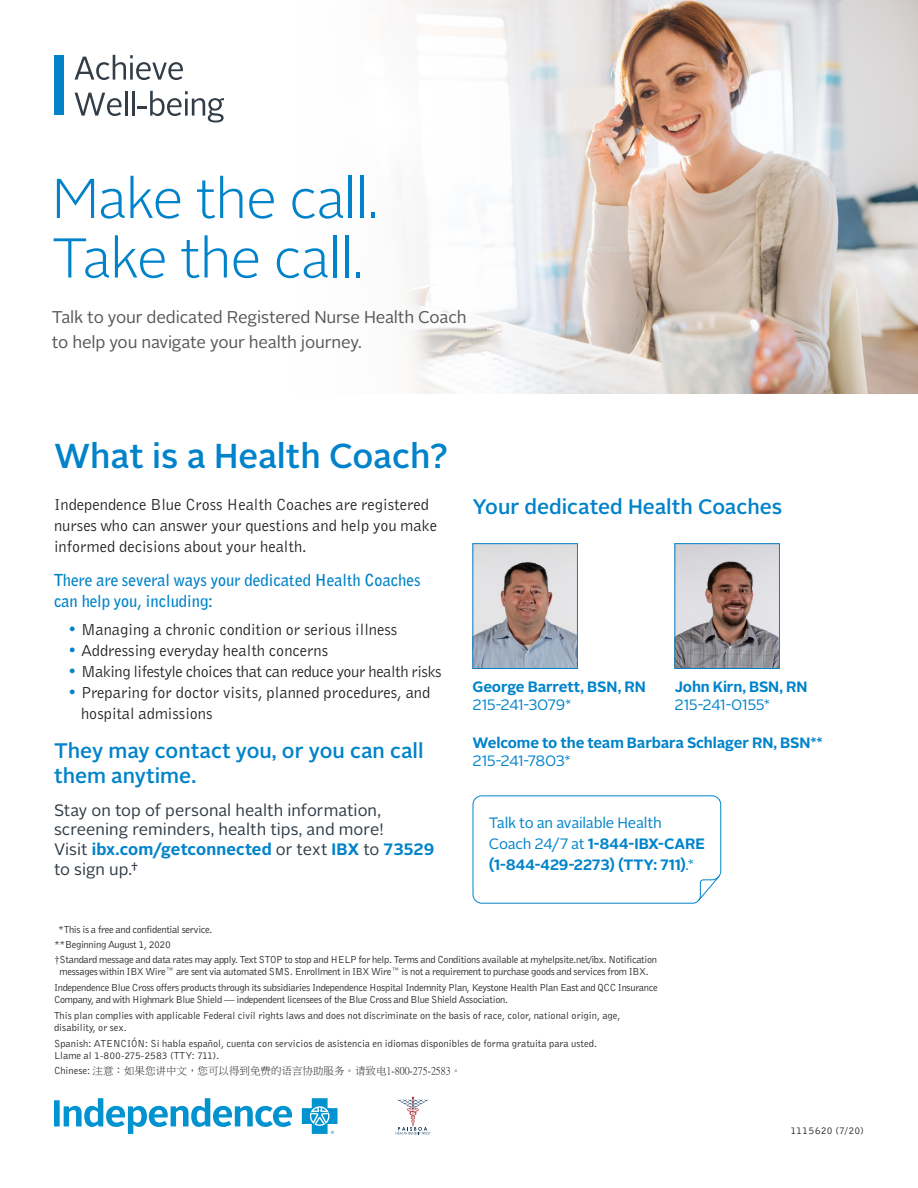
<style>
.page{position:relative;width:918px;height:1188px;background:#fff}
.page>*{position:absolute;margin:0;border:0;box-sizing:border-box;transform-origin:0 0}
.t1{font:300 55.95px/59.6px "Alright Sans";letter-spacing:-.02em;color:#0083ca}
.t2{font:500 34.5px "Alright Sans";color:#0083ca}
.t3{font:500 21px/25.2px "Alright Sans";color:#0083ca}
.t4{font:16.95px/24.3px "Alright Sans";letter-spacing:-.01em;color:#57585a}
.t5{font:16.5px/21px "Bell Gothic";color:#231f20}
.SECONDARY_HEADLINE{font:16.5px/19.5px "Alright Sans";letter-spacing:.005em;color:#323d47}
.t6{font:700 16.5px/21px "Bell Gothic";color:#0083ca}
.t7{font:16.5px "Bell Gothic";letter-spacing:-.025em;color:#231f20}
.SECONDARY_HEADLINE-2{font:700 16.5px/19.8px "Alright Sans";color:#0083ca}
.SECONDARY_HEADLINE-3{font:700 15px/18px "Alright Sans";letter-spacing:-.01em;color:#0083ca}
.JOB_NUMBER{font:10.5px/12px "Bell Gothic";letter-spacing:-.03em;color:#231f20;text-align:center}
.JOB_NUMBER-2{font:10.5px/12px "Bell Gothic";color:#231f20}
.t8{font:10.5px "P Ming Li U";color:#231f20}
.JOB_NUMBER-3{font:10.5px "Bell Gothic";letter-spacing:.025em;color:#231f20}
.s1{color:#0083ca}
.s2{font-weight:400;color:#323d47}
.s3{font-weight:400}
.s4{font-family:"Bell Gothic"}
</style>
<div class="page">
<img style="left:212px;top:0;width:706px;height:393px">
<svg style="left:75px;top:55px;width:108px;height:25px"></svg>
<svg style="left:75px;top:93px;width:47px;height:23px"></svg>
<hr style="left:125px;top:91px;width:3px;height:25px;background:#323d47">
<hr style="left:132px;top:91px;width:3px;height:25px;background:#323d47">
<svg style="left:138px;top:91px;width:86px;height:31px"></svg>
<div style="left:54px;top:56px;width:10px;height:59px;background:#0083ca"></div>
<svg style="left:54px;top:1098px;width:284px;height:36px"></svg>
<svg style="left:396px;top:1096px;width:34px;height:39px"></svg>
<img style="left:475px;top:545px;width:101px;height:122px">
<div style="left:473px;top:543px;width:105px;height:126px;border:1px solid #0083ca"></div>
<svg style="left:472px;top:795px;width:250px;height:109px"></svg>
<img style="left:677px;top:545px;width:101px;height:122px">
<div style="left:675px;top:543px;width:105px;height:126px;border:1px solid #0083ca"></div>
<p class="t1" style="left:52px;top:170px;width:329px">Make the call.<br>Take the call.</p>
<p class="t4" style="left:52px;top:306px;width:416px">Talk to your dedicated Registered Nurse Health Coach to help you navigate your health journey.</p>
<p class="t2" style="left:54px;top:433px;width:396px">What is a Health Coach?</p>
<p class="t5" style="left:54px;top:493px;width:385px">Independence Blue Cross Health Coaches are registered nurses who can answer your questions and help you make informed decisions about your health.</p>
<p class="t6" style="left:54px;top:570px;width:368px">There are several ways your dedicated Health Coaches can help you, including:</p>
<p class="t5" style="left:68px;top:619px;width:331px"><span class="s1">•</span> Managing a chronic condition or serious illness</p>
<p class="t5" style="left:68px;top:640px;width:262px"><span class="s1">•</span> Addressing everyday health concerns</p>
<p class="t7" style="left:68px;top:661px;width:376px"><span class="s1">•</span> Making lifestyle choices that can reduce your health risks</p>
<p class="t5" style="left:81px;top:682px;width:351px;text-indent:-14px"><span class="s1">•</span> Preparing for doctor visits, planned procedures, and hospital admissions</p>
<p class="t3" style="left:54px;top:738px;width:371px">They may contact you, or you can call them anytime.</p>
<p class="SECONDARY_HEADLINE" style="left:54px;top:801px;width:331px">Stay on top of personal health information, screening reminders, health tips, and more!</p>
<p class="SECONDARY_HEADLINE-2" style="left:54px;top:840px;width:382px"><span class="s2">Visit</span> ibx.com/getconnected <span class="s2">or text</span> IBX <span class="s2">to</span> 73529 <span class="s2">to sign up.†</span></p>
<p class="t3" style="left:472px;top:494px;width:311px">Your dedicated Health Coaches</p>
<p class="SECONDARY_HEADLINE-3" style="left:675px;top:678px;width:135px">John Kirn, BSN, RN<br><span class="s3">215-241-0155*</span></p>
<p class="SECONDARY_HEADLINE-3" style="left:472px;top:734px;width:352px">Welcome to the team Barbara Schlager RN, BSN**<br><span class="s3">215-241-7803*</span></p>
<p class="SECONDARY_HEADLINE-3" style="left:472px;top:678px;width:175px">George Barrett, BSN, RN<br><span class="s3">215-241-3079*</span></p>
<p class="SECONDARY_HEADLINE-3" style="left:489px;top:812px;width:218px;line-height:21px"><span class="s3">Talk to an available Health<br>Coach 24/7 at</span> 1-844-IBX-CARE (1-844-429-2273) (TTY: 711)<span class="s3">.*</span></p>
<p class="JOB_NUMBER" style="left:58px;top:923px;width:156px">*This is a free and confidential service.</p>
<p class="JOB_NUMBER" style="left:54px;top:938px;width:119px">**Beginning August 1, 2020</p>
<p class="JOB_NUMBER" style="left:54px;top:954px;width:605px">†Standard message and data rates may apply. Text STOP to stop and HELP for help. Terms and Conditions available at myhelpsite.net/ibx. Notification messages within IBX Wire™ are sent via automated SMS. Enrollment in IBX Wire™ is not a requirement to purchase goods and services from IBX.</p>
<p class="JOB_NUMBER" style="left:54px;top:981px;width:605px;text-align:left">Independence Blue Cross offers products through its subsidiaries Independence Hospital Indemnity Plan, Keystone Health Plan East and QCC Insurance<br>Company, and with Highmark Blue Shield — independent licensees of the Blue Cross and Blue Shield Association.</p>
<p class="JOB_NUMBER-2" style="left:54px;top:1010px;width:568px">This plan complies with applicable Federal civil rights laws and does not discriminate on the basis of race, color, national origin, age, disability, or sex.</p>
<p class="JOB_NUMBER-2" style="left:54px;top:1037px;width:545px">Spanish: ATENCIÓN: Si habla español, cuenta con servicios de asistencia en idiomas disponibles de forma gratuita para usted.<br>Llame al 1-800-275-2583 (TTY: 711).</p>
<p class="t8" style="left:54px;top:1065px;width:409px"><span class="s4">Chinese:</span> 注意：如果您讲中文，您可以得到免费的语言协助服务。请致电1-800-275-2583。</p>
<p class="JOB_NUMBER-3" style="left:790px;top:1124px;width:75px">1115620 (7/20)</p>
</div>
